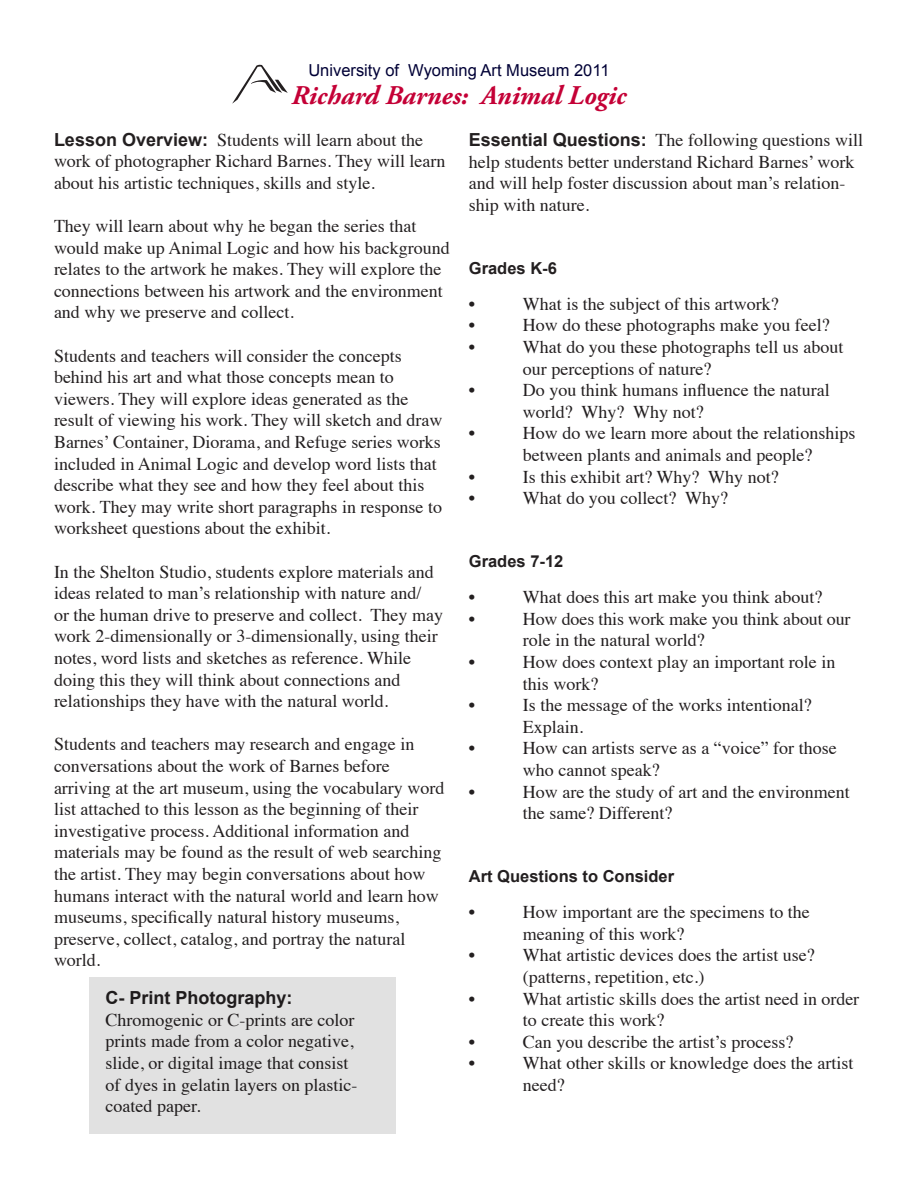
<style>
.page{position:relative;width:918px;height:1188px;background:#fff}
.page>*{position:absolute;margin:0;border:0;box-sizing:border-box;transform-origin:0 0}
.t1{font:italic 700 27px "Adobe Garamond Pro";color:#c40036}
.t2{font:18px/21.6px "Times";color:#231f20}
.t3{font:700 18px "Arial";color:#231f20}
.t4{font:700 16.5px "Arial";color:#231f20}
.t5{font:16.5px "Arial";color:#000036}
.s1{font-family:"Arial";font-weight:700}
</style>
<div class="page">
<div style="left:89px;top:977px;width:307px;height:157px;background:#e1e1e1"></div>
<svg style="left:232px;top:65px;width:56px;height:39px"></svg>
<p class="t5" style="left:308px;top:59px;width:303px">University of Wyoming Art Museum 2011</p>
<p class="t1" style="left:292px;top:80px;width:336px">Richard Barnes: Animal Logic</p>
<p class="t2" style="left:54px;top:127px;width:393px"><span class="s1">Lesson Overview:</span> Students will learn about the work of photographer Richard Barnes. They will learn about his artistic techniques, skills and style.</p>
<p class="t2" style="left:54px;top:214px;width:397px">They will learn about why he began the series that would make up Animal Logic and how his background relates to the artwork he makes. They will explore the connections between his artwork and the environment and why we preserve and collect.</p>
<p class="t2" style="left:54px;top:343px;width:349px">Students and teachers will consider the concepts</p>
<p class="t2" style="left:54px;top:365px;width:341px">behind his art and what those concepts mean to</p>
<p class="t2" style="left:54px;top:386px;width:390px">viewers. They will explore ideas generated as the result of viewing his work. They will sketch and draw Barnes’ Container, Diorama, and Refuge series works included in Animal Logic and develop word lists that describe what they see and how they feel about this work. They may write short paragraphs in response to worksheet questions about the exhibit.</p>
<p class="t2" style="left:54px;top:559px;width:391px">In the Shelton Studio, students explore materials and ideas related to man’s relationship with nature and/<br>or the human drive to preserve and collect. They may work 2-dimensionally or 3-dimensionally, using their notes, word lists and sketches as reference. While</p>
<p class="t2" style="left:54px;top:667px;width:348px">doing this they will think about connections and</p>
<p class="t2" style="left:54px;top:689px;width:336px">relationships they have with the natural world.</p>
<p class="t2" style="left:54px;top:732px;width:362px">Students and teachers may research and engage in conversations about the work of Barnes before</p>
<p class="t2" style="left:54px;top:775px;width:392px">arriving at the art museum, using the vocabulary word list attached to this lesson as the beginning of their investigative process. Additional information and materials may be found as the result of web searching the artist. They may begin conversations about how humans interact with the natural world and learn how museums, specifically natural history museums,</p>
<p class="t2" style="left:54px;top:926px;width:353px">preserve, collect, catalog, and portray the natural world.</p>
<p class="t3" style="left:106px;top:986px;width:189px">C- Print Photography:</p>
<p class="t2" style="left:106px;top:1007px;width:253px">Chromogenic or C-prints are color prints made from a color negative, slide, or digital image that consist of dyes in gelatin layers on plastic&shy;coated paper.</p>
<p class="t2" style="left:469px;top:128px;width:396px"><span class="s1">Essential Questions:</span> The following questions will help students better understand Richard Barnes’ work and will help foster discussion about man’s relation&shy;ship with nature.</p>
<p class="t4" style="left:469px;top:257px;width:90px">Grades K-6</p>
<p class="t2" style="left:469px;top:291px;width:8px">•</p>
<p class="t2" style="left:523px;top:291px;width:257px">What is the subject of this artwork?</p>
<p class="t2" style="left:469px;top:313px;width:8px">•</p>
<p class="t2" style="left:523px;top:313px;width:308px">How do these photographs make you feel?</p>
<p class="t2" style="left:469px;top:335px;width:8px">•</p>
<p class="t2" style="left:523px;top:335px;width:322px">What do you these photographs tell us about our perceptions of nature?</p>
<p class="t2" style="left:469px;top:378px;width:8px">•</p>
<p class="t2" style="left:523px;top:378px;width:308px">Do you think humans influence the natural world? Why? Why not?</p>
<p class="t2" style="left:469px;top:421px;width:8px">•</p>
<p class="t2" style="left:523px;top:421px;width:334px">How do we learn more about the relationships</p>
<p class="t2" style="left:523px;top:443px;width:291px">between plants and animals and people?</p>
<p class="t2" style="left:469px;top:464px;width:8px">•</p>
<p class="t2" style="left:523px;top:464px;width:257px">Is this exhibit art? Why? Why not?</p>
<p class="t2" style="left:469px;top:486px;width:8px">•</p>
<p class="t2" style="left:523px;top:486px;width:207px">What do you collect? Why?</p>
<p class="t4" style="left:469px;top:550px;width:96px">Grades 7-12</p>
<p class="t2" style="left:469px;top:585px;width:8px">•</p>
<p class="t2" style="left:523px;top:585px;width:301px">What does this art make you think about?</p>
<p class="t2" style="left:469px;top:606px;width:8px">•</p>
<p class="t2" style="left:523px;top:606px;width:329px">How does this work make you think about our role in the natural world?</p>
<p class="t2" style="left:469px;top:650px;width:8px">•</p>
<p class="t2" style="left:523px;top:650px;width:314px">How does context play an important role in this work?</p>
<p class="t2" style="left:469px;top:693px;width:8px">•</p>
<p class="t2" style="left:523px;top:693px;width:290px">Is the message of the works intentional?</p>
<p class="t2" style="left:523px;top:714px;width:62px">Explain.</p>
<p class="t2" style="left:469px;top:736px;width:8px">•</p>
<p class="t2" style="left:523px;top:736px;width:315px">How can artists serve as a “voice” for those who cannot speak?</p>
<p class="t2" style="left:469px;top:779px;width:8px">•</p>
<p class="t2" style="left:523px;top:779px;width:328px">How are the study of art and the environment the same? Different?</p>
<p class="t4" style="left:469px;top:865px;width:207px">Art Questions to Consider</p>
<p class="t2" style="left:469px;top:900px;width:8px">•</p>
<p class="t2" style="left:523px;top:900px;width:288px">How important are the specimens to the</p>
<p class="t2" style="left:523px;top:921px;width:163px">meaning of this work?</p>
<p class="t2" style="left:469px;top:943px;width:8px">•</p>
<p class="t2" style="left:523px;top:943px;width:293px">What artistic devices does the artist use?</p>
<p class="t2" style="left:523px;top:965px;width:183px">(patterns, repetition, etc.)</p>
<p class="t2" style="left:469px;top:986px;width:8px">•</p>
<p class="t2" style="left:523px;top:986px;width:338px">What artistic skills does the artist need in order to create this work?</p>
<p class="t2" style="left:469px;top:1029px;width:8px">•</p>
<p class="t2" style="left:523px;top:1029px;width:272px">Can you describe the artist’s process?</p>
<p class="t2" style="left:469px;top:1051px;width:8px">•</p>
<p class="t2" style="left:523px;top:1051px;width:332px">What other skills or knowledge does the artist need?</p>
</div>
